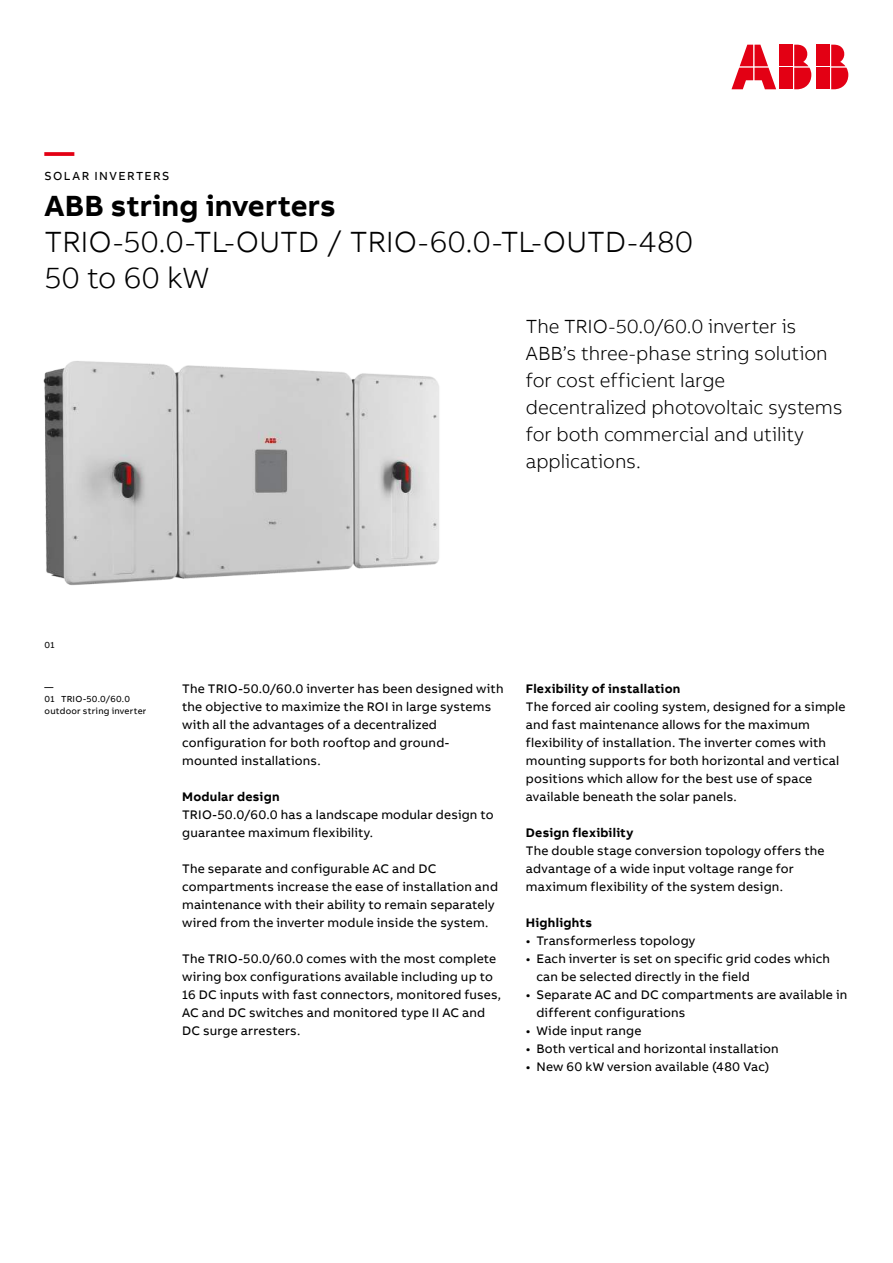
<style>
.page{position:relative;width:893px;height:1263px;background:#fff}
.page>*{position:absolute;margin:0;border:0;box-sizing:border-box;transform-origin:0 0}
.t1{font:300 30px/36px "AB Bvoice";letter-spacing:-.005em;color:#000}
.t2{font:700 30px "AB Bvoice";letter-spacing:.005em;color:#000}
.t3{font:700 30px "AB Bvoice";color:#e30014}
.t4{font:300 19.5px/27px "AB Bvoice";letter-spacing:-.005em;color:#000}
.t5{font:12.75px/18px "AB Bvoice";letter-spacing:.015em;color:#000}
.t6{font:700 12.75px "AB Bvoice";letter-spacing:.02em;color:#000}
.t7{font:12px "AB Bvoice";letter-spacing:.12em;color:#000}
.t8{font:9px/12px "AB Bvoice";letter-spacing:.025em;color:#000}
</style>
<div class="page">
<img style="left:43px;top:361px;width:396px;height:225px">
<div style="left:817px;top:45px;width:13px;height:21px;background:#e30014"></div>
<div style="left:817px;top:68px;width:13px;height:21px;background:#e30014"></div>
<svg style="left:831px;top:45px;width:17px;height:44px"></svg>
<svg style="left:731px;top:45px;width:45px;height:44px"></svg>
<div style="left:780px;top:45px;width:13px;height:21px;background:#e30014"></div>
<div style="left:780px;top:68px;width:13px;height:21px;background:#e30014"></div>
<svg style="left:794px;top:45px;width:17px;height:44px"></svg>
<h1 class="t3" style="left:45px;top:140px;width:31px">—</h1>
<p class="t7" style="left:45px;top:171px;width:126px">SOLAR INVERTERS</p>
<h1 class="t2" style="left:45px;top:194px;width:293px">ABB string inverters</h1>
<h1 class="t1" style="left:45px;top:226px;width:650px">TRIO-50.0-TL-OUTD / TRIO-60.0-TL-OUTD-480<br>50 to 60 kW</h1>
<h2 class="t4" style="left:526px;top:314px;width:318px">The TRIO-50.0/60.0 inverter is<br>ABB’s three-phase string solution for cost efficient large decentralized photovoltaic systems for both commercial and utility applications.</h2>
<p class="t8" style="left:45px;top:640px;width:11px">01</p>
<p class="t8" style="left:45px;top:682px;width:103px">—<br>01 TRIO-50.0/60.0 outdoor string inverter</p>
<p class="t5" style="left:182px;top:680px;width:323px">The TRIO-50.0/60.0 inverter has been designed with the objective to maximize the ROI in large systems with all the advantages of a decentralized configuration for both rooftop and ground&shy;mounted installations.</p>
<p class="t6" style="left:182px;top:791px;width:99px">Modular design</p>
<p class="t5" style="left:182px;top:806px;width:313px">TRIO-50.0/60.0 has a landscape modular design to guarantee maximum flexibility.</p>
<p class="t5" style="left:182px;top:860px;width:317px">The separate and configurable AC and DC compartments increase the ease of installation and maintenance with their ability to remain separately wired from the inverter module inside the system.</p>
<p class="t5" style="left:182px;top:950px;width:320px">The TRIO-50.0/60.0 comes with the most complete wiring box configurations available including up to 16 DC inputs with fast connectors, monitored fuses, AC and DC switches and monitored type II AC and DC surge arresters.</p>
<p class="t6" style="left:526px;top:683px;width:156px">Flexibility of installation</p>
<p class="t5" style="left:526px;top:698px;width:321px">The forced air cooling system, designed for a simple and fast maintenance allows for the maximum flexibility of installation. The inverter comes with mounting supports for both horizontal and vertical positions which allow for the best use of space available beneath the solar panels.</p>
<p class="t6" style="left:526px;top:827px;width:109px">Design flexibility</p>
<p class="t5" style="left:526px;top:842px;width:300px">The double stage conversion topology offers the advantage of a wide input voltage range for maximum flexibility of the system design.</p>
<p class="t6" style="left:526px;top:917px;width:68px">Highlights</p>
<p class="t5" style="left:526px;top:932px;width:171px">• Transformerless topology</p>
<p class="t5" style="left:536px;top:950px;width:295px;text-indent:-11px">• Each inverter is set on specific grid codes which can be selected directly in the field</p>
<p class="t5" style="left:536px;top:986px;width:312px;text-indent:-11px">• Separate AC and DC compartments are available in different configurations</p>
<p class="t5" style="left:526px;top:1022px;width:117px">• Wide input range</p>
<p class="t5" style="left:526px;top:1040px;width:254px">• Both vertical and horizontal installation</p>
<p class="t5" style="left:526px;top:1058px;width:245px">• New 60 kW version available (480 Vac)</p>
</div>
